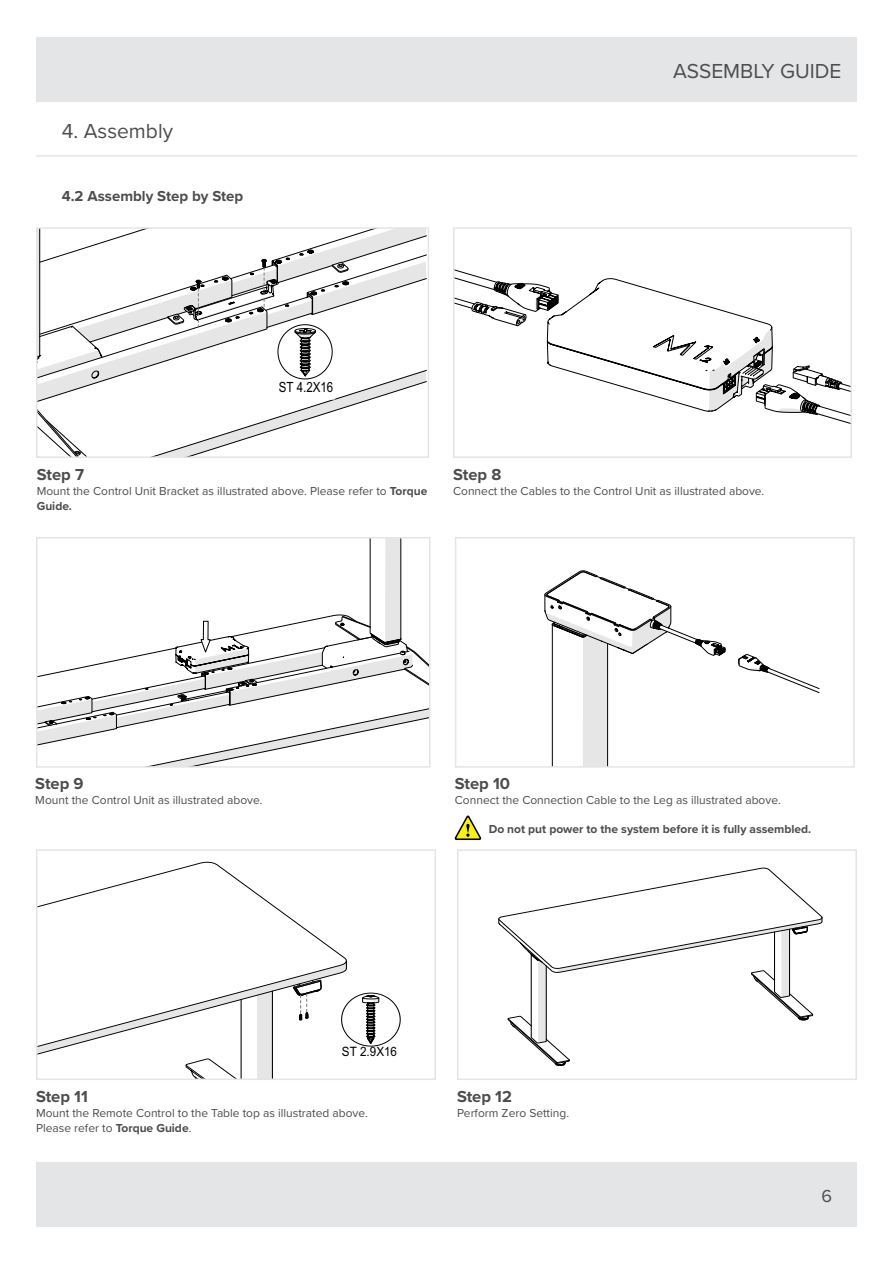
<style>
.page{position:relative;width:893px;height:1263px;background:#fff}
.page>*{position:absolute;margin:0;border:0;box-sizing:border-box;transform-origin:0 0}
.t1{font:21px "Proxima Nova";color:#4d4d4d}
.t2{font:18px "Proxima Nova";color:#4d4d4d}
.t3{font:700 16.5px "Proxima Nova";color:#4d4d4d}
.t4{font:700 15px "Proxima Nova";color:#4d4d4d}
.t5{font:14.1px "Arial Narrow";color:#000}
.t6{font:12.9px "Arial Narrow";color:#000;scale:1.1 1}
.t7{font:12px/15px "Proxima Nova";color:#4d4d4d}
.t8{font:700 12px "Proxima Nova";color:#4d4d4d}
.s1{font-weight:700}
</style>
<div class="page">
<div style="left:36px;top:37px;width:821px;height:64px;background:#e4e5e7"></div>
<div style="left:36px;top:1163px;width:821px;height:64px;background:#e4e5e7"></div>
<hr style="left:36px;top:155px;width:821px;height:2px;background:#e4e5e7">
<svg style="left:456px;top:270px;width:393px;height:154px"></svg>
<div style="left:453px;top:227px;width:399px;height:231px;border:2px solid #e4e5e7"></div>
<svg style="left:39px;top:230px;width:387px;height:225px"></svg>
<div style="left:36px;top:227px;width:393px;height:231px;border:2px solid #e4e5e7"></div>
<svg style="left:39px;top:540px;width:388px;height:225px"></svg>
<div style="left:36px;top:537px;width:394px;height:231px;border:2px solid #e4e5e7"></div>
<svg style="left:551px;top:647px;width:196px;height:118px"></svg>
<svg style="left:738px;top:654px;width:81px;height:39px"></svg>
<hr style="left:552px;top:625px;width:1px;height:142px;background:#000">
<hr style="left:607px;top:643px;width:1px;height:124px;background:#000">
<svg style="left:545px;top:570px;width:180px;height:86px"></svg>
<div style="left:455px;top:537px;width:400px;height:231px;border:2px solid #e4e5e7"></div>
<svg style="left:39px;top:861px;width:308px;height:100px"></svg>
<svg style="left:39px;top:961px;width:362px;height:116px"></svg>
<div style="left:36px;top:849px;width:400px;height:231px;border:2px solid #e4e5e7"></div>
<svg style="left:498px;top:867px;width:325px;height:199px"></svg>
<div style="left:457px;top:849px;width:400px;height:231px;border:2px solid #e4e5e7"></div>
<svg style="left:455px;top:815px;width:26px;height:25px"></svg>
<div style="left:730px;top:717px;width:44px;height:14px;background:#fff"></div>
<p class="t1" style="left:62px;top:115px;width:113px">4. Assembly</p>
<p class="t4" style="left:62px;top:185px;width:183px">4.2 Assembly Step by Step</p>
<h1 class="t1" style="left:673px;top:55px;width:170px">ASSEMBLY GUIDE</h1>
<p class="t5" style="left:279px;top:377px;width:56px">ST 4.2X16</p>
<p class="t3" style="left:37px;top:462px;width:49px">Step 7</p>
<p class="t7" style="left:37px;top:483px;width:392px">Mount the Control Unit Bracket as illustrated above. Please refer to <span class="s1">Torque<br>Guide.</span></p>
<p class="t3" style="left:453px;top:462px;width:50px">Step 8</p>
<p class="t7" style="left:453px;top:483px;width:313px">Connect the Cables to the Control Unit as illustrated above.</p>
<p class="t3" style="left:35px;top:772px;width:50px">Step 9</p>
<p class="t7" style="left:35px;top:792px;width:229px">Mount the Control Unit as illustrated above.</p>
<p class="t3" style="left:455px;top:772px;width:57px">Step 10</p>
<p class="t7" style="left:455px;top:792px;width:327px">Connect the Connection Cable to the Leg as illustrated above.</p>
<p class="t8" style="left:489px;top:820px;width:324px">Do not put power to the system before it is fully assembled.</p>
<p class="t6" style="left:342px;top:1042px;width:52px">ST 2.9X16</p>
<p class="t3" style="left:36px;top:1084px;width:53px">Step 11</p>
<p class="t7" style="left:36px;top:1105px;width:333px">Mount the Remote Control to the Table top as illustrated above.</p>
<p class="t7" style="left:36px;top:1120px;width:157px">Please refer to <span class="s1">Torque Guide</span>.</p>
<p class="t3" style="left:457px;top:1084px;width:56px">Step 12</p>
<p class="t7" style="left:457px;top:1105px;width:114px">Perform Zero Setting.</p>
<h2 class="t2" style="left:822px;top:1182px;width:12px">6</h2>
</div>
